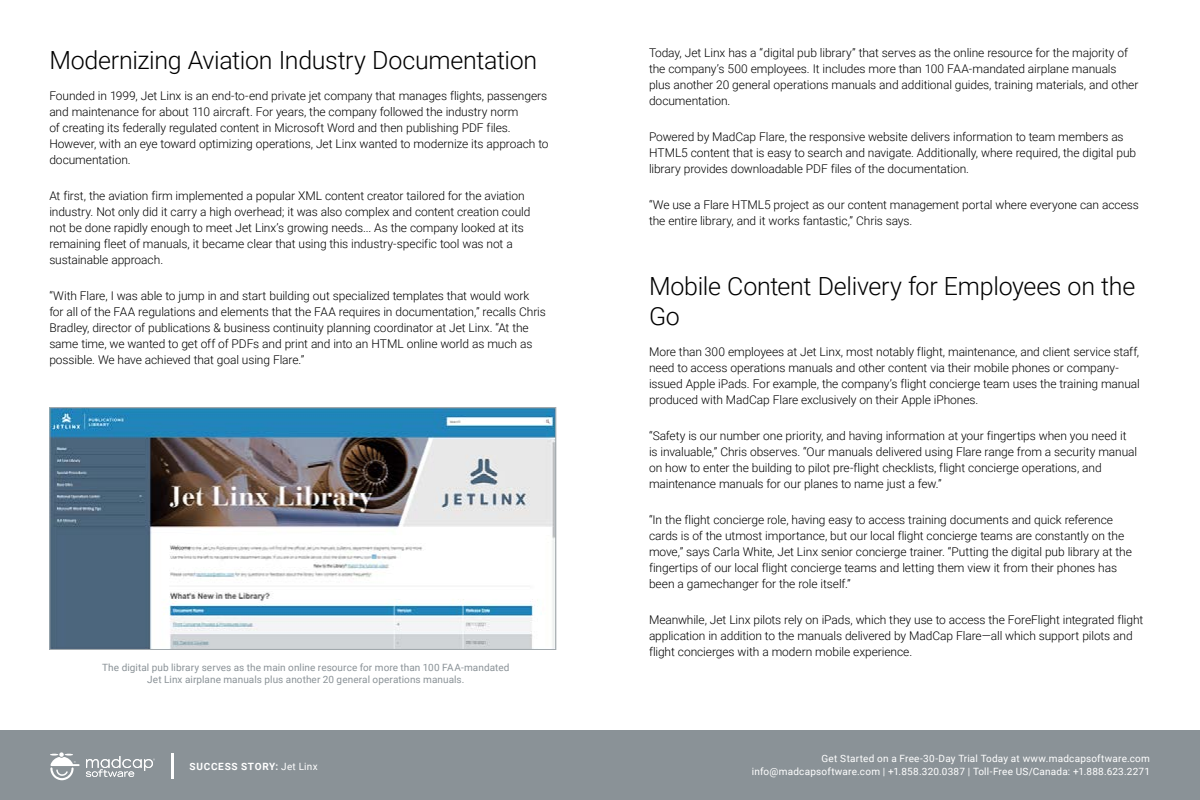
<style>
.page{position:relative;width:1200px;height:800px;background:#fff}
.page>*{position:absolute;margin:0;border:0;box-sizing:border-box;transform-origin:0 0}
.t1{font:300 25px/30px "Roboto";letter-spacing:-.01em;color:#000}
.t2{font:300 12px/16px "Roboto";letter-spacing:-.01em;color:#000}
.t3{font:10px/12px "Roboto";letter-spacing:.005em;color:#8a9297;text-align:center}
.t4{font:10px/13px "Roboto";letter-spacing:.02em;color:#fff;text-align:right}
.t5{font:700 10px "Roboto";letter-spacing:.075em;color:#fff}
.s1{font-weight:400}
</style>
<div class="page">
<div style="left:0;top:730px;width:1200px;height:70px;background:#8a9297"></div>
<hr style="left:171px;top:753px;width:3px;height:26px;background:#fff">
<svg style="left:50px;top:752px;width:30px;height:28px"></svg>
<svg style="left:86px;top:756px;width:69px;height:21px"></svg>
<img style="left:51px;top:409px;width:503px;height:239px">
<div style="left:49px;top:407px;width:507px;height:243px;border:1px solid #a1a8ac"></div>
<h1 class="t1" style="left:49px;top:44px;width:489px">Modernizing Aviation Industry Documentation</h1>
<p class="t2" style="left:49px;top:87px;width:501px">Founded in 1999, Jet Linx is an end-to-end private jet company that manages flights, passengers and maintenance for about 110 aircraft. For years, the company followed the industry norm<br>of creating its federally regulated content in Microsoft Word and then publishing PDF files.<br>However, with an eye toward optimizing operations, Jet Linx wanted to modernize its approach to documentation.</p>
<p class="t2" style="left:49px;top:187px;width:483px">At first, the aviation firm implemented a popular XML content creator tailored for the aviation industry. Not only did it carry a high overhead; it was also complex and content creation could not be done rapidly enough to meet Jet Linx’s growing needs... As the company looked at its remaining fleet of manuals, it became clear that using this industry-specific tool was not a sustainable approach.</p>
<p class="t2" style="left:49px;top:287px;width:498px">“With Flare, I was able to jump in and start building out specialized templates that would work for all of the FAA regulations and elements that the FAA requires in documentation,” recalls Chris Bradley, director of publications &amp; business continuity planning coordinator at Jet Linx. “At the same time, we wanted to get off of PDFs and print and into an HTML online world as much as possible. We have achieved that goal using Flare.”</p>
<p class="t3" style="left:102px;top:661px;width:409px">The digital pub library serves as the main online resource for more than 100 FAA-mandated<br>Jet Linx airplane manuals plus another 20 general operations manuals.</p>
<p class="t2" style="left:649px;top:44px;width:491px">Today, Jet Linx has a “digital pub library” that serves as the online resource for the majority of the company’s 500 employees. It includes more than 100 FAA-mandated airplane manuals plus another 20 general operations manuals and additional guides, training materials, and other documentation.</p>
<p class="t2" style="left:649px;top:128px;width:489px">Powered by MadCap Flare, the responsive website delivers information to team members as<br>HTML5 content that is easy to search and navigate. Additionally, where required, the digital pub library provides downloadable PDF files of the documentation.</p>
<p class="t2" style="left:649px;top:196px;width:491px">“We use a Flare HTML5 project as our content management portal where everyone can access the entire library, and it works fantastic,” Chris says.</p>
<h1 class="t1" style="left:649px;top:270px;width:488px">Mobile Content Delivery for Employees on the<br>Go</h1>
<p class="t2" style="left:649px;top:343px;width:492px">More than 300 employees at Jet Linx, most notably flight, maintenance, and client service staff, need to access operations manuals and other content via their mobile phones or company&shy;issued Apple iPads. For example, the company’s flight concierge team uses the training manual produced with MadCap Flare exclusively on their Apple iPhones.</p>
<p class="t2" style="left:649px;top:427px;width:490px">“Safety is our number one priority, and having information at your fingertips when you need it is invaluable,” Chris observes. “Our manuals delivered using Flare range from a security manual on how to enter the building to pilot pre-flight checklists, flight concierge operations, and maintenance manuals for our planes to name just a few.”</p>
<p class="t2" style="left:649px;top:511px;width:485px">“In the flight concierge role, having easy to access training documents and quick reference cards is of the utmost importance, but our local flight concierge teams are constantly on the move,” says Carla White, Jet Linx senior concierge trainer. “Putting the digital pub library at the fingertips of our local flight concierge teams and letting them view it from their phones has been a gamechanger for the role itself.”</p>
<p class="t2" style="left:649px;top:611px;width:496px">Meanwhile, Jet Linx pilots rely on iPads, which they use to access the ForeFlight integrated flight application in addition to the manuals delivered by MadCap Flare—all which support pilots and flight concierges with a modern mobile experience.</p>
<p class="t5" style="left:190px;top:759px;width:130px">SUCCESS STORY: <span class="s1">Jet Linx</span></p>
<p class="t4" style="left:752px;top:752px;width:400px">Get Started on a Free-30-Day Trial Today at www.madcapsoftware.com info@madcapsoftware.com | +1.858.320.0387 | Toll-Free US/Canada: +1.888.623.2271</p>
</div>
